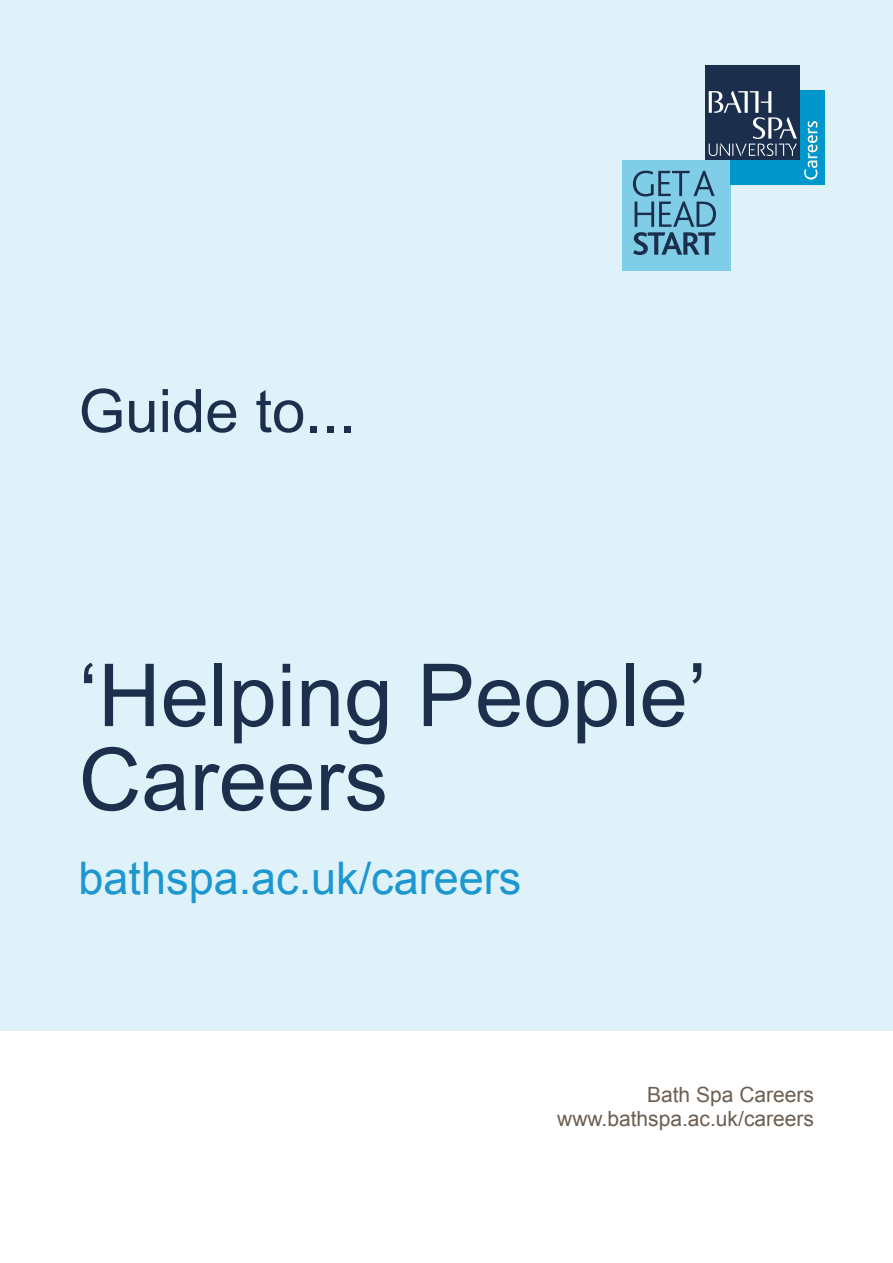
<style>
.page{position:relative;width:893px;height:1263px;background:#fff}
.page>*{position:absolute;margin:0;border:0;box-sizing:border-box;transform-origin:0 0}
.t1{font:87px/84px "Arial";color:#1c304d}
.t2{font:60px "Arial";color:#1c304d}
.t3{font:45px "Arial";color:#1c97cf}
.t4{font:21px/24px "Arial";color:#6d5e51;text-align:right}
</style>
<div class="page">
<div style="left:0;top:0;width:893px;height:1030px;background:#dff2f9"></div>
<div style="left:623px;top:160px;width:108px;height:110px;background:#7fcde7"></div>
<svg style="left:633px;top:171px;width:83px;height:84px"></svg>
<div style="left:730px;top:90px;width:94px;height:95px;background:#0097cd"></div>
<svg style="left:804px;top:121px;width:13px;height:58px"></svg>
<div style="left:705px;top:66px;width:95px;height:94px;background:#1b2f4c"></div>
<svg style="left:709px;top:91px;width:88px;height:65px"></svg>
<h2 class="t2" style="left:79px;top:372px;width:278px">Guide to...</h2>
<h1 class="t1" style="left:79px;top:654px;width:630px">‘Helping People’<br>Careers</h1>
<h3 class="t3" style="left:79px;top:849px;width:444px">bathspa.ac.uk/careers</h3>
<p class="t4" style="left:557px;top:1083px;width:258px">Bath Spa Careers www.bathspa.ac.uk/careers</p>
</div>
